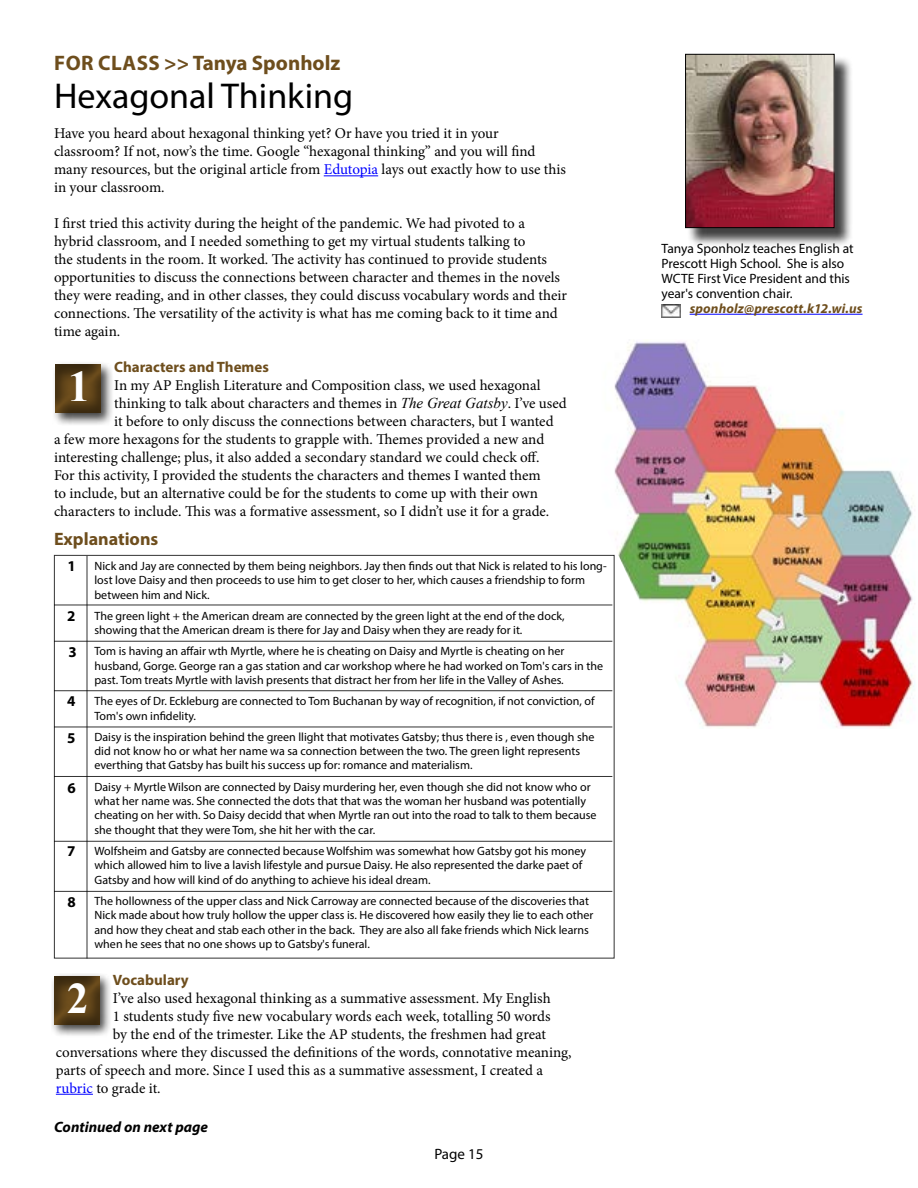
<style>
.page{position:relative;width:918px;height:1188px;background:#fff}
.page>*{position:absolute;margin:0;border:0;box-sizing:border-box;transform-origin:0 0}
.t1{font:700 43.5px "Times New Roman";color:#fff}
.t2{font:36px "Myriad Pro";color:#000}
.t3{font:700 21px "Myriad Pro";color:#6e4e1d}
.t4{font:700 18px "Myriad Pro";color:#6e4e1d}
.t5{font:15px/18px "Minion Pro";letter-spacing:-.005em;color:#000}
.t6{font:700 15px "Myriad Pro";color:#6e4e1d}
.t7{font:italic 700 15px "Myriad Pro";color:#000}
.t8{font:700 15px "Myriad Pro";color:#000}
.t9{font:15px "Myriad Pro";color:#000}
.t10{font:13.5px/15px "Myriad Pro";color:#000}
.t11{font:italic 700 13.5px "Myriad Pro";letter-spacing:.01em;color:#6e4e1d}
.t12{font:12px/14.4px "Myriad Pro";color:#000}
.s1{color:#00f}
.s2{font-family:"Times New Roman";font-style:italic}
</style>
<div class="page">
<div style="left:52px;top:361px;width:62px;height:65px;background:#000;opacity:.75"></div>
<div style="left:41px;top:354px;width:73px;height:60px;background:#000;opacity:.5"></div>
<hr style="left:324px;top:175px;width:54px;height:1px;background:#00f">
<div style="left:688px;top:57px;width:165px;height:190px;background:#000;opacity:.75"></div>
<img style="left:687px;top:56px;width:145px;height:170px">
<div style="left:685px;top:54px;width:149px;height:174px;border:1px solid #000"></div>
<hr style="left:690px;top:314px;width:173px;height:1px;background:#00f">
<img style="left:661px;top:304px;width:20px;height:13px">
<img style="left:582px;top:341px;width:333px;height:388px">
<hr style="left:56px;top:1094px;width:37px;height:1px;background:#00f">
<div style="left:51px;top:973px;width:61px;height:64px;background:#000;opacity:.75"></div>
<div style="left:39px;top:966px;width:74px;height:60px;background:#000;opacity:.5"></div>
<hr style="left:87px;top:556px;width:1px;height:402px;background:#000">
<hr style="left:54px;top:605px;width:558px;height:1px;background:#000">
<hr style="left:54px;top:641px;width:558px;height:1px;background:#000">
<hr style="left:54px;top:690px;width:558px;height:1px;background:#000">
<hr style="left:54px;top:727px;width:558px;height:1px;background:#000">
<hr style="left:54px;top:776px;width:558px;height:1px;background:#000">
<hr style="left:54px;top:841px;width:558px;height:1px;background:#000">
<hr style="left:54px;top:891px;width:558px;height:1px;background:#000">
<h3 class="t3" style="left:54px;top:49px;width:288px">FOR CLASS &gt;&gt; Tanya Sponholz</h3>
<h2 class="t2" style="left:54px;top:74px;width:301px">Hexagonal Thinking</h2>
<p class="t5" style="left:54px;top:125px;width:513px">Have you heard about hexagonal thinking yet? Or have you tried it in your classroom? If not, now’s the time. Google “hexagonal thinking” and you will find many resources, but the original article from <span class="s1">Edutopia</span> lays out exactly how to use this in your classroom.</p>
<p class="t5" style="left:54px;top:215px;width:515px">I first tried this activity during the height of the pandemic. We had pivoted to a hybrid classroom, and I needed something to get my virtual students talking to<br>the students in the room. It worked. The activity has continued to provide students opportunities to discuss the connections between character and themes in the novels they were reading, and in other classes, they could discuss vocabulary words and their connections. The versatility of the activity is what has me coming back to it time and time again.</p>
<p class="t6" style="left:114px;top:358px;width:156px">Characters and Themes</p>
<p class="t5" style="left:114px;top:377px;width:428px">In my AP English Literature and Composition class, we used hexagonal</p>
<p class="t5" style="left:114px;top:395px;width:454px">thinking to talk about characters and themes in <span class="s2">The Great Gatsby</span>. I’ve used</p>
<p class="t5" style="left:114px;top:413px;width:441px">it before to only discuss the connections between characters, but I wanted</p>
<p class="t5" style="left:54px;top:431px;width:492px">a few more hexagons for the students to grapple with. Themes provided a new and</p>
<p class="t5" style="left:54px;top:449px;width:487px">interesting challenge; plus, it also added a secondary standard we could check off.</p>
<p class="t5" style="left:54px;top:467px;width:488px">For this activity, I provided the students the characters and themes I wanted them</p>
<p class="t5" style="left:54px;top:485px;width:486px">to include, but an alternative could be for the students to come up with their own</p>
<p class="t5" style="left:54px;top:503px;width:497px">characters to include. This was a formative assessment, so I didn’t use it for a grade.</p>
<h1 class="t1" style="left:68px;top:355px;width:23px">1</h1>
<h3 class="t4" style="left:54px;top:527px;width:106px">Explanations</h3>
<p class="t12" style="left:94px;top:558px;width:514px">Nick and Jay are connected by them being neighbors. Jay then finds out that Nick is related to his long&shy;lost love Daisy and then proceeds to use him to get closer to her, which causes a friendship to form between him and Nick.</p>
<p class="t12" style="left:94px;top:608px;width:472px">The green light + the American dream are connected by the green light at the end of the dock, showing that the American dream is there for Jay and Daisy when they are ready for it.</p>
<p class="t12" style="left:94px;top:644px;width:510px">Tom is having an affair wth Myrtle, where he is cheating on Daisy and Myrtle is cheating on her husband, Gorge. George ran a gas station and car workshop where he had worked on Tom's cars in the past. Tom treats Myrtle with lavish presents that distract her from her life in the Valley of Ashes.</p>
<p class="t12" style="left:94px;top:694px;width:502px">The eyes of Dr. Eckleburg are connected to Tom Buchanan by way of recognition, if not conviction, of<br>Tom's own infidelity.</p>
<p class="t12" style="left:94px;top:729px;width:501px">Daisy is the inspiration behind the green llight that motivates Gatsby; thus there is , even though she did not know ho or what her name wa sa connection between the two. The green light represents everthing that Gatsby has built his success up for: romance and materialism.</p>
<p class="t12" style="left:94px;top:779px;width:504px">Daisy + Myrtle Wilson are connected by Daisy murdering her, even though she did not know who or what her name was. She connected the dots that that was the woman her husband was potentially cheating on her with. So Daisy decidd that when Myrtle ran out into the road to talk to them because she thought that they were Tom, she hit her with the car.</p>
<p class="t12" style="left:94px;top:844px;width:493px">Wolfsheim and Gatsby are connected because Wolfshim was somewhat how Gatsby got his money which allowed him to live a lavish lifestyle and pursue Daisy. He also represented the darke paet of<br>Gatsby and how will kind of do anything to achieve his ideal dream.</p>
<p class="t12" style="left:94px;top:893px;width:500px">The hollowness of the upper class and Nick Carroway are connected because of the discoveries that Nick made about how truly hollow the upper class is. He discovered how easily they lie to each other and how they cheat and stab each other in the back. They are also all fake friends which Nick learns when he sees that no one shows up to Gatsby's funeral.</p>
<p class="t8" style="left:68px;top:557px;width:10px">1</p>
<p class="t8" style="left:67px;top:606px;width:10px">2</p>
<p class="t8" style="left:69px;top:642px;width:10px">3</p>
<p class="t8" style="left:67px;top:691px;width:10px">4</p>
<p class="t8" style="left:67px;top:728px;width:10px">5</p>
<p class="t8" style="left:68px;top:778px;width:10px">6</p>
<p class="t8" style="left:67px;top:841px;width:10px">7</p>
<p class="t8" style="left:68px;top:892px;width:10px">8</p>
<p class="t6" style="left:113px;top:970px;width:77px">Vocabulary</p>
<p class="t5" style="left:113px;top:989px;width:439px">I’ve also used hexagonal thinking as a summative assessment. My English</p>
<p class="t5" style="left:113px;top:1007px;width:439px">1 students study five new vocabulary words each week, totalling 50 words</p>
<p class="t5" style="left:113px;top:1025px;width:435px">by the end of the trimester. Like the AP students, the freshmen had great</p>
<p class="t5" style="left:56px;top:1043px;width:517px">conversations where they discussed the definitions of the words, connotative meaning,</p>
<p class="t5" style="left:56px;top:1061px;width:489px">parts of speech and more. Since I used this as a summative assessment, I created a</p>
<p class="t5" style="left:56px;top:1079px;width:106px"><span class="s1">rubric</span> to grade it.</p>
<h1 class="t1" style="left:67px;top:967px;width:23px">2</h1>
<p class="t7" style="left:54px;top:1117px;width:156px">Continued on next page</p>
<p class="t9" style="left:434px;top:1144px;width:51px">Page 15</p>
<p class="t10" style="left:662px;top:241px;width:194px">Tanya Sponholz teaches English at<br>Prescott High School. She is also<br>WCTE First Vice President and this year's convention chair.</p>
<p class="t11" style="left:690px;top:300px;width:174px">sponholz@prescott.k12.wi.us</p>
</div>
